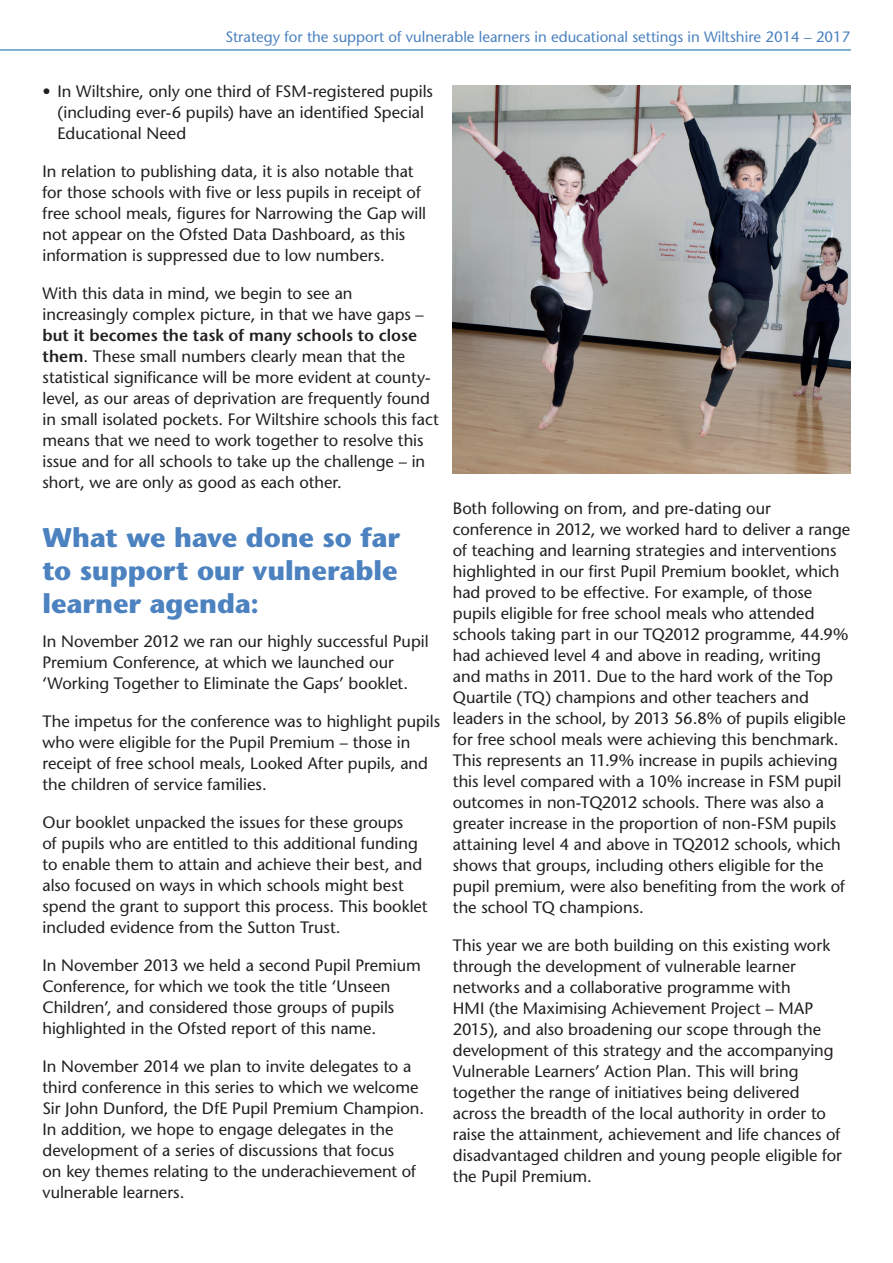
<style>
.page{position:relative;width:893px;height:1263px;background:#fff}
.page>*{position:absolute;margin:0;border:0;box-sizing:border-box;transform-origin:0 0}
.t1{font:700 27px/33px "Stone Sans Std";color:#4c82c0;text-align:justify}
.t2{font:500 16.5px/21px "Stone Sans Std";color:#231f20}
.t3{font:500 15px "Stone Sans Std";color:#4c82c0}
.s1{font-weight:600}
</style>
<div class="page">
<hr style="left:0;top:50px;width:851px;height:1px;background:#0164ad">
<img style="left:453px;top:85px;width:397px;height:388px">
<p class="t3" style="left:225px;top:28px;width:627px">Strategy for the support of vulnerable learners in educational settings in Wiltshire 2014 – 2017</p>
<p class="t2" style="left:58px;top:81px;width:377px;text-indent:-15px">• In Wiltshire, only one third of FSM-registered pupils (including ever-6 pupils) have an identified Special<br>Educational Need</p>
<p class="t2" style="left:43px;top:161px;width:385px">In relation to publishing data, it is also notable that for those schools with five or less pupils in receipt of free school meals, figures for Narrowing the Gap will not appear on the Ofsted Data Dashboard, as this information is suppressed due to low numbers.</p>
<p class="t2" style="left:43px;top:283px;width:383px">With this data in mind, we begin to see an increasingly complex picture, in that we have gaps –</p>
<p class="t2" style="left:43px;top:325px;width:398px"><span class="s1">but it becomes the task of many schools to close them</span>. These small numbers clearly mean that the statistical significance will be more evident at county&shy;level, as our areas of deprivation are frequently found in small isolated pockets. For Wiltshire schools this fact means that we need to work together to resolve this issue and for all schools to take up the challenge – in short, we are only as good as each other.</p>
<h1 class="t1" style="left:43px;top:521px;width:359px">What we have done so far to support our vulnerable learner agenda:</h1>
<p class="t2" style="left:43px;top:630px;width:388px">In November 2012 we ran our highly successful Pupil<br>Premium Conference, at which we launched our ‘Working Together to Eliminate the Gaps’ booklet.</p>
<p class="t2" style="left:43px;top:710px;width:399px">The impetus for the conference was to highlight pupils who were eligible for the Pupil Premium – those in receipt of free school meals, Looked After pupils, and the children of service families.</p>
<p class="t2" style="left:43px;top:811px;width:387px">Our booklet unpacked the issues for these groups<br>of pupils who are entitled to this additional funding to enable them to attain and achieve their best, and also focused on ways in which schools might best spend the grant to support this process. This booklet included evidence from the Sutton Trust.</p>
<p class="t2" style="left:43px;top:954px;width:380px">In November 2013 we held a second Pupil Premium Conference, for which we took the title ‘Unseen Children’, and considered those groups of pupils highlighted in the Ofsted report of this name.</p>
<p class="t2" style="left:43px;top:1055px;width:383px">In November 2014 we plan to invite delegates to a third conference in this series to which we welcome Sir John Dunford, the DfE Pupil Premium Champion.<br>In addition, we hope to engage delegates in the development of a series of discussions that focus<br>on key themes relating to the underachievement of vulnerable learners.</p>
<p class="t2" style="left:453px;top:498px;width:399px">Both following on from, and pre-dating our conference in 2012, we worked hard to deliver a range of teaching and learning strategies and interventions highlighted in our first Pupil Premium booklet, which had proved to be effective. For example, of those pupils eligible for free school meals who attended schools taking part in our TQ2012 programme, 44.9% had achieved level 4 and above in reading, writing and maths in 2011. Due to the hard work of the Top Quartile (TQ) champions and other teachers and leaders in the school, by 2013 56.8% of pupils eligible for free school meals were achieving this benchmark.<br>This represents an 11.9% increase in pupils achieving this level compared with a 10% increase in FSM pupil outcomes in non-TQ2012 schools. There was also a greater increase in the proportion of non-FSM pupils attaining level 4 and above in TQ2012 schools, which shows that groups, including others eligible for the pupil premium, were also benefiting from the work of the school TQ champions.</p>
<p class="t2" style="left:453px;top:935px;width:391px">This year we are both building on this existing work through the development of vulnerable learner networks and a collaborative programme with<br>HMI (the Maximising Achievement Project – MAP 2015), and also broadening our scope through the development of this strategy and the accompanying Vulnerable Learners’ Action Plan. This will bring together the range of initiatives being delivered across the breadth of the local authority in order to raise the attainment, achievement and life chances of disadvantaged children and young people eligible for the Pupil Premium.</p>
</div>
